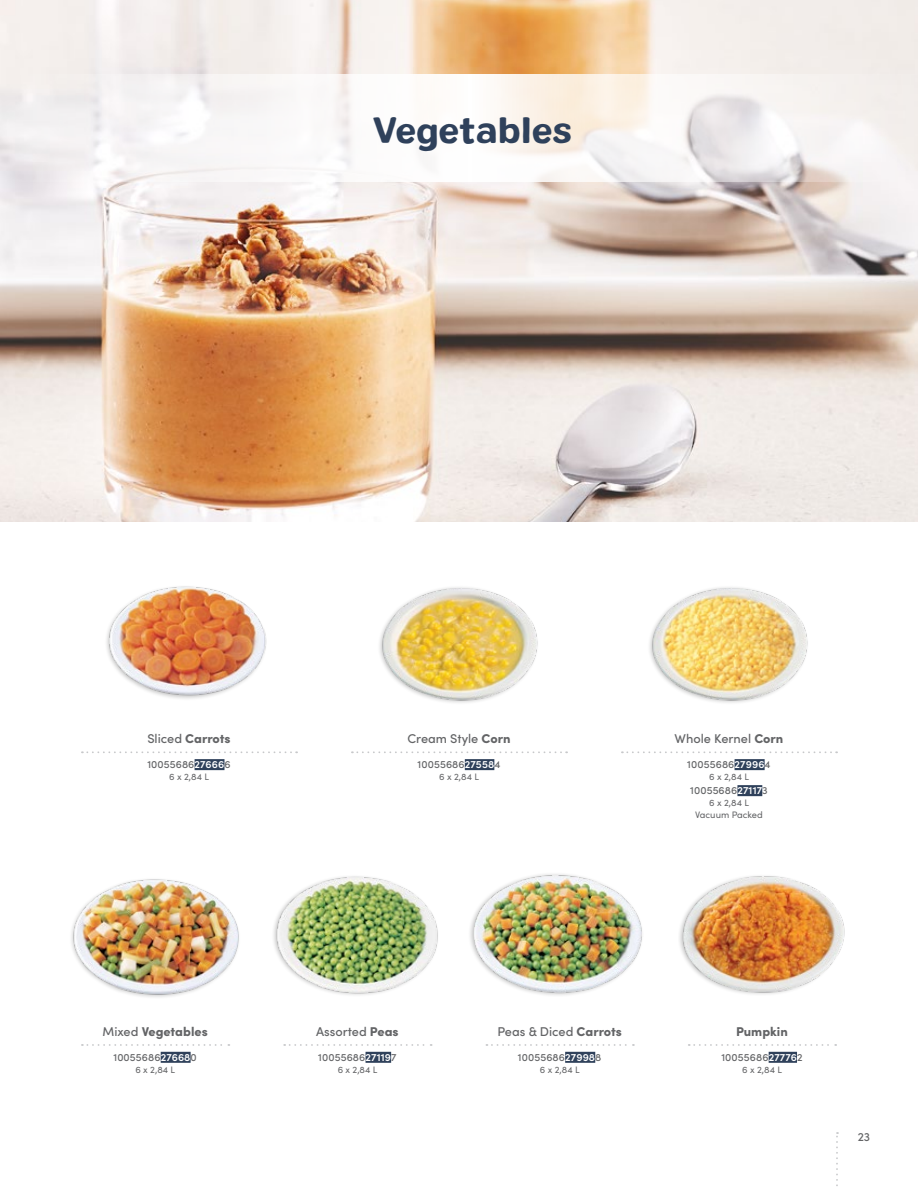
<style>
.page{position:relative;width:918px;height:1188px;background:#fff}
.page>*{position:absolute;margin:0;border:0;box-sizing:border-box;transform-origin:0 0}
.t1{font:36px "Colby St Bld";letter-spacing:-.01em;color:#2f415b}
.t2{font:500 12.75px "Sofia Pro";color:#636466}
.t3{font:900 12.75px "Sofia Pro";color:#636466}
.t4{font:500 12px "Sofia Pro";color:#636466}
.t5{font:500 10.5px "Sofia Pro";letter-spacing:.01em;color:#636466}
.t6{font:9.3px/12.1px "Sofia Pro";color:#636466;text-align:center}
.s1{font-weight:500}
.s2{font-weight:600;color:#fff}
.s3{font-weight:900}
</style>
<div class="page">
<svg style="left:836px;top:1132px;width:2px;height:54px"></svg>
<img style="left:0;top:0;width:918px;height:522px">
<svg style="left:0;top:74px;width:918px;height:108px;fill:#f8f5f4"></svg>
<img style="left:106px;top:586px;width:161px;height:113px">
<svg style="left:82px;top:751px;width:215px;height:2px"></svg>
<div style="left:195px;top:759px;width:30px;height:11px;background:#2f415b"></div>
<img style="left:71px;top:879px;width:168px;height:118px">
<svg style="left:82px;top:1044px;width:147px;height:2px"></svg>
<div style="left:161px;top:1052px;width:30px;height:11px;background:#2f415b"></div>
<svg style="left:352px;top:751px;width:215px;height:2px"></svg>
<div style="left:465px;top:759px;width:29px;height:11px;background:#2f415b"></div>
<img style="left:273px;top:876px;width:165px;height:119px">
<svg style="left:284px;top:1044px;width:148px;height:2px"></svg>
<div style="left:366px;top:1052px;width:25px;height:11px;background:#2f415b"></div>
<svg style="left:689px;top:1044px;width:147px;height:2px"></svg>
<div style="left:769px;top:1052px;width:28px;height:11px;background:#2f415b"></div>
<svg style="left:622px;top:751px;width:215px;height:2px"></svg>
<div style="left:735px;top:759px;width:30px;height:11px;background:#2f415b"></div>
<div style="left:737px;top:785px;width:25px;height:11px;background:#2f415b"></div>
<div style="left:468px;top:872px;width:176px;height:126px;background:#000;opacity:.25"></div>
<img style="left:472px;top:872px;width:172px;height:126px">
<svg style="left:486px;top:1044px;width:148px;height:2px"></svg>
<div style="left:565px;top:1052px;width:30px;height:11px;background:#2f415b"></div>
<img style="left:379px;top:587px;width:159px;height:116px">
<img style="left:649px;top:587px;width:159px;height:116px">
<img style="left:679px;top:876px;width:166px;height:118px">
<h1 class="t1" style="left:373px;top:106px;width:201px">Vegetables</h1>
<p class="t3" style="left:147px;top:729px;width:85px"><span class="s1">Sliced</span> Carrots</p>
<p class="t5" style="left:147px;top:757px;width:85px">10055686<span class="s2">27666</span>6</p>
<p class="t6" style="left:169px;top:770px;width:41px">6 x 2,84 L</p>
<p class="t3" style="left:103px;top:1021px;width:107px"><span class="s1">Mixed</span> Vegetables</p>
<p class="t5" style="left:113px;top:1049px;width:85px">10055686<span class="s2">27668</span>0</p>
<p class="t6" style="left:135px;top:1063px;width:41px">6 x 2,84 L</p>
<p class="t2" style="left:407px;top:729px;width:105px">Cream Style <span class="s3">Corn</span></p>
<p class="t5" style="left:418px;top:757px;width:84px">10055686<span class="s2">27558</span>4</p>
<p class="t6" style="left:439px;top:770px;width:41px">6 x 2,84 L</p>
<p class="t2" style="left:675px;top:729px;width:110px">Whole Kernel <span class="s3">Corn</span></p>
<p class="t5" style="left:687px;top:757px;width:85px">10055686<span class="s2">27996</span>4</p>
<p class="t6" style="left:709px;top:770px;width:41px">6 x 2,84 L</p>
<p class="t5" style="left:690px;top:783px;width:79px">10055686<span class="s2">27117</span>3</p>
<p class="t6" style="left:695px;top:796px;width:69px">6 x 2,84 L<br>Vacuum Packed</p>
<p class="t2" style="left:316px;top:1022px;width:84px">Assorted <span class="s3">Peas</span></p>
<p class="t5" style="left:318px;top:1049px;width:80px">10055686<span class="s2">27119</span>7</p>
<p class="t6" style="left:338px;top:1063px;width:41px">6 x 2,84 L</p>
<p class="t2" style="left:497px;top:1022px;width:126px">Peas &amp; Diced <span class="s3">Carrots</span></p>
<p class="t5" style="left:518px;top:1049px;width:85px">10055686<span class="s2">27998</span>8</p>
<p class="t6" style="left:540px;top:1063px;width:41px">6 x 2,84 L</p>
<p class="t3" style="left:736px;top:1021px;width:53px">Pumpkin</p>
<p class="t5" style="left:721px;top:1049px;width:83px">10055686<span class="s2">27776</span>2</p>
<p class="t6" style="left:742px;top:1063px;width:41px">6 x 2,84 L</p>
<p class="t4" style="left:858px;top:1128px;width:14px">23</p>
</div>
